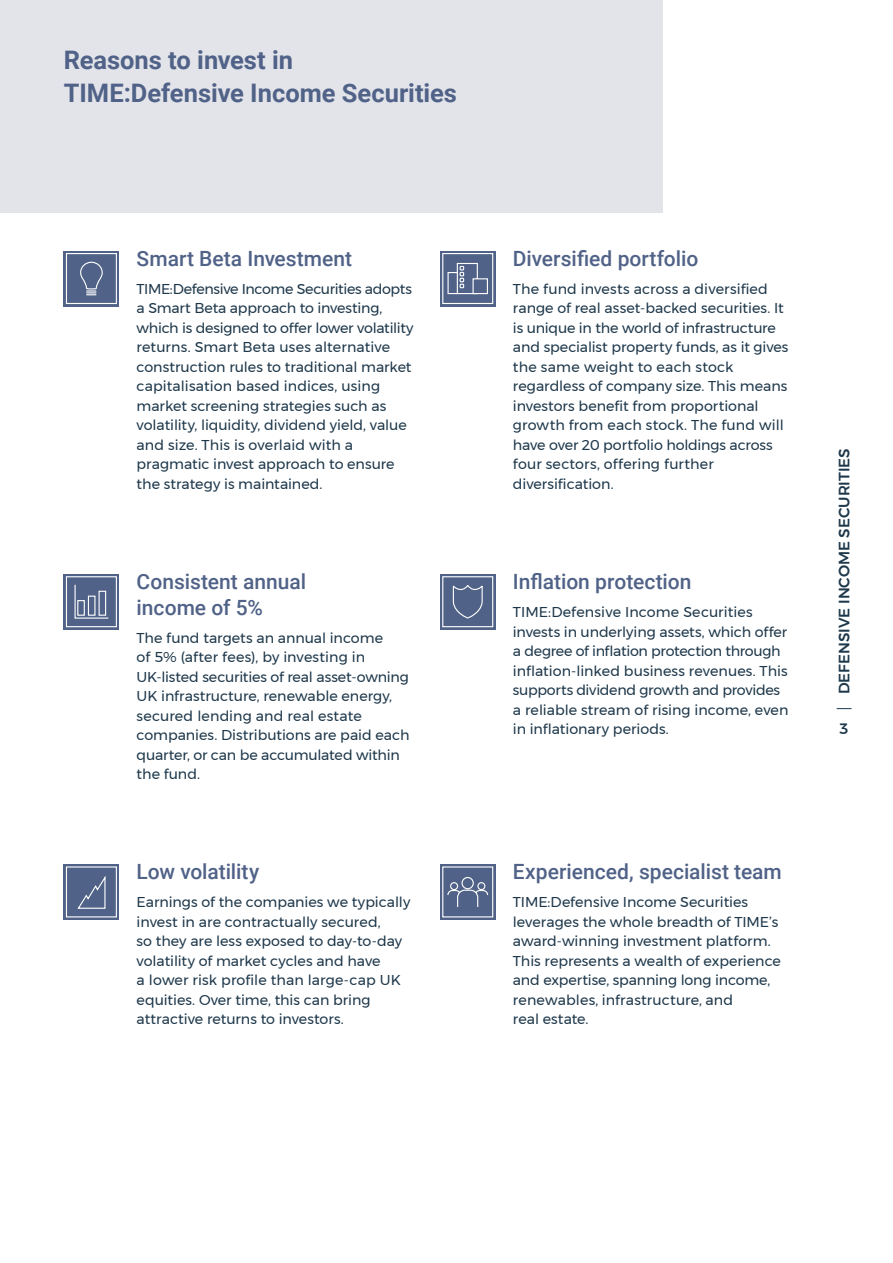
<style>
.page{position:relative;width:893px;height:1263px;background:#fff}
.page>*{position:absolute;margin:0;border:0;box-sizing:border-box;transform-origin:0 0}
.t1{font:700 25.5px/33px "Roboto";color:#506287}
.t2{font:500 21px/25.5px "Roboto";color:#506287}
.t3{font:500 15px "Montserrat";color:#1e384b}
.t4{font:14.25px/19.5px "Montserrat";color:#1e384b}
</style>
<div class="page">
<svg style="left:837px;top:708px;width:14px;height:1px"></svg>
<div style="left:0;top:0;width:662px;height:213px;background:#e3e4ea"></div>
<div style="left:64px;top:574px;width:55px;height:55px;background:#506287"></div>
<svg style="left:74px;top:584px;width:35px;height:35px"></svg>
<div style="left:66px;top:576px;width:51px;height:51px;border:1px solid #fff"></div>
<div style="left:64px;top:864px;width:55px;height:55px;background:#506287"></div>
<svg style="left:77px;top:876px;width:29px;height:33px"></svg>
<div style="left:66px;top:866px;width:51px;height:51px;border:1px solid #fff"></div>
<div style="left:440px;top:864px;width:55px;height:55px;background:#506287"></div>
<svg style="left:447px;top:877px;width:42px;height:30px"></svg>
<div style="left:442px;top:866px;width:51px;height:51px;border:1px solid #fff"></div>
<div style="left:440px;top:574px;width:55px;height:55px;background:#506287"></div>
<svg style="left:452px;top:585px;width:31px;height:34px"></svg>
<div style="left:442px;top:576px;width:51px;height:51px;border:1px solid #fff"></div>
<div style="left:440px;top:251px;width:55px;height:55px;background:#506287"></div>
<svg style="left:447px;top:262px;width:41px;height:33px"></svg>
<div style="left:442px;top:253px;width:51px;height:51px;border:1px solid #fff"></div>
<div style="left:64px;top:251px;width:55px;height:55px;background:#506287"></div>
<div style="left:66px;top:253px;width:51px;height:51px;border:1px solid #fff"></div>
<svg style="left:80px;top:261px;width:23px;height:35px"></svg>
<h1 class="t1" style="left:64px;top:43px;width:395px">Reasons to invest in<br>TIME:Defensive Income Securities</h1>
<h2 class="t2" style="left:137px;top:245px;width:217px">Smart Beta Investment</h2>
<p class="t4" style="left:137px;top:279px;width:278px">TIME:Defensive Income Securities adopts a Smart Beta approach to investing, which is designed to offer lower volatility returns. Smart Beta uses alternative construction rules to traditional market capitalisation based indices, using market screening strategies such as volatility, liquidity, dividend yield, value and size. This is overlaid with a pragmatic invest approach to ensure the strategy is maintained.</p>
<h2 class="t2" style="left:137px;top:568px;width:171px">Consistent annual income of 5%</h2>
<p class="t4" style="left:137px;top:627px;width:274px">The fund targets an annual income<br>of 5% (after fees), by investing in UK-listed securities of real asset-owning UK infrastructure, renewable energy, secured lending and real estate companies. Distributions are paid each quarter, or can be accumulated within the fund.</p>
<h2 class="t2" style="left:137px;top:858px;width:124px">Low volatility</h2>
<p class="t4" style="left:137px;top:892px;width:275px">Earnings of the companies we typically invest in are contractually secured,<br>so they are less exposed to day-to-day volatility of market cycles and have<br>a lower risk profile than large-cap UK equities. Over time, this can bring attractive returns to investors.</p>
<h2 class="t2" style="left:513px;top:245px;width:187px">Diversified portfolio</h2>
<p class="t4" style="left:513px;top:279px;width:277px">The fund invests across a diversified range of real asset-backed securities. It is unique in the world of infrastructure and specialist property funds, as it gives the same weight to each stock regardless of company size. This means investors benefit from proportional growth from each stock. The fund will have over 20 portfolio holdings across four sectors, offering further diversification.</p>
<h2 class="t2" style="left:513px;top:568px;width:180px">Inflation protection</h2>
<p class="t4" style="left:513px;top:602px;width:277px">TIME:Defensive Income Securities invests in underlying assets, which offer a degree of inflation protection through inflation-linked business revenues. This supports dividend growth and provides a reliable stream of rising income, even in inflationary periods.</p>
<p class="t3" style="left:832px;top:694px;width:247px;rotate:-90deg">DEFENSIVE INCOME SECURITIES</p>
<p class="t3" style="left:840px;top:717px;width:10px">3</p>
<h2 class="t2" style="left:513px;top:858px;width:270px">Experienced, specialist team</h2>
<p class="t4" style="left:513px;top:892px;width:269px">TIME:Defensive Income Securities leverages the whole breadth of TIME’s award-winning investment platform.<br>This represents a wealth of experience and expertise, spanning long income, renewables, infrastructure, and<br>real estate.</p>
</div>
